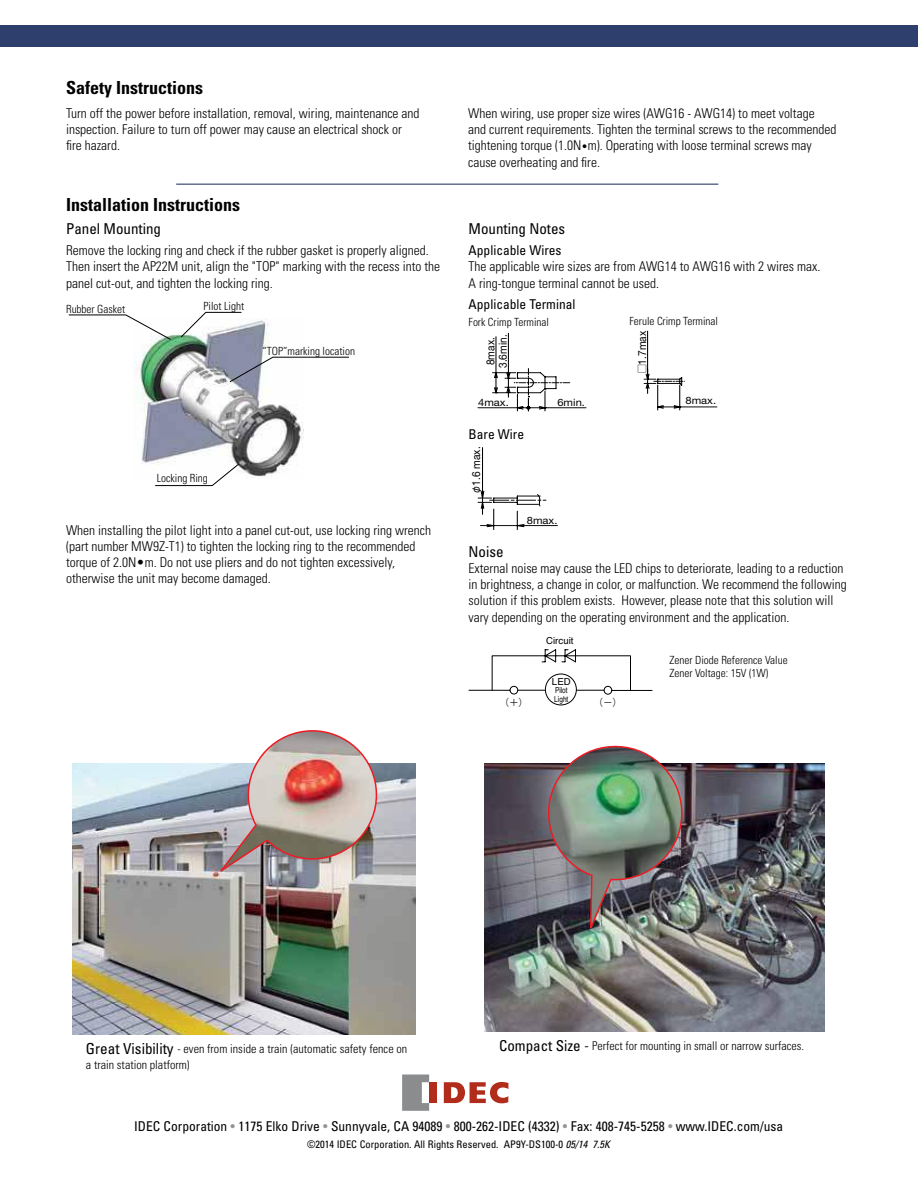
<style>
.page{position:relative;width:918px;height:1188px;background:#fff}
.page>*{position:absolute;margin:0;border:0;box-sizing:border-box;transform-origin:0 0}
.t1{font:700 condensed 18px "Univers LT Std";color:#000}
.t2{font:condensed 15px "Univers LT Std";color:#000}
.t3{font:300 condensed 13.5px/16.2px "Univers LT Std";color:#000}
.t4{font:condensed 13.5px "Univers LT Std";color:#000}
.t5{font:300 condensed 12.15px/16.2px "Univers LT Std";color:#000}
.t6{font:300 condensed 12px "Univers LT Std";color:#000}
.t7{font:300 condensed 11.25px/13.5px "Univers LT Std";color:#000}
.t8{font:11.25px/12.3px "Helvetica Neue LT Std";color:#000;scale:.91 1}
.t9{font:condensed 10.5px "Univers LT Std";color:#000}
.t10{font:10.2px "Helvetica Neue LT Std";color:#000;scale:1.1 1}
.t11{font:9.6px "Helvetica";color:#000}
.t12{font:9.6px "ATC 4944454356 f 330 b 030 e 930 d 552525 f 3131352";color:#000}
.t13{font:8.25px/8.2px "Helvetica";color:#000;scale:.8 1}
.s1{font-size:10.5px}
.s2{font-family:"Shin Go Pro Regular 90 pv RKSJ H";font-size:9.75px}
.s3{font-weight:400;font-size:15.15px}
.s4{font-weight:400;font-size:15px}
.s5{font-size:15.9px}
.s6{color:#939597}
.s7{font-style:italic}
</style>
<div class="page">
<svg style="left:402px;top:1075px;width:27px;height:36px"></svg>
<div style="left:429px;top:1082px;width:8px;height:21px;background:#b12c1b"></div>
<svg style="left:444px;top:1082px;width:64px;height:21px"></svg>
<div style="left:0;top:26px;width:918px;height:21px;background:#2f3f6d"></div>
<img style="left:133px;top:319px;width:170px;height:159px">
<svg style="left:180px;top:312px;width:62px;height:26px"></svg>
<svg style="left:229px;top:356px;width:120px;height:27px"></svg>
<svg style="left:68px;top:314px;width:104px;height:27px"></svg>
<svg style="left:154px;top:463px;width:86px;height:23px"></svg>
<svg style="left:477px;top:332px;width:110px;height:80px"></svg>
<svg style="left:643px;top:331px;width:74px;height:80px"></svg>
<svg style="left:477px;top:447px;width:81px;height:83px"></svg>
<svg style="left:469px;top:649px;width:183px;height:46px"></svg>
<div style="left:545px;top:674px;width:31px;height:31px;background:#fff;border-radius:50%"></div>
<div style="left:545px;top:674px;width:32px;height:31px;border:1px solid #000;border-radius:50%"></div>
<img style="left:72px;top:764px;width:344px;height:271px">
<img style="left:214px;top:730px;width:168px;height:147px">
<img style="left:484px;top:764px;width:341px;height:268px">
<img style="left:538px;top:745px;width:155px;height:191px">
<hr style="left:176px;top:184px;width:542px;height:1px;background:#2f3f6d">
<h1 class="t1" style="left:66px;top:80px;width:138px">Safety Instructions</h1>
<p class="t3" style="left:66px;top:106px;width:355px">Turn off the power before installation, removal, wiring, maintenance and inspection. Failure to turn off power may cause an electrical shock or fire hazard.</p>
<p class="t3" style="left:468px;top:106px;width:370px">When wiring, use proper size wires (AWG16 - AWG14) to meet voltage<br>and current requirements. Tighten the terminal screws to the recommended tightening torque (1.0N<span class="s1">•</span>m). Operating with loose terminal screws may cause overheating and fire.</p>
<h1 class="t1" style="left:66px;top:197px;width:176px">Installation Instructions</h1>
<p class="t2" style="left:66px;top:222px;width:96px">Panel Mounting</p>
<p class="t3" style="left:66px;top:243px;width:376px">Remove the locking ring and check if the rubber gasket is properly aligned.<br>Then insert the AP22M unit, align the "TOP" marking with the recess into the panel cut-out, and tighten the locking ring.</p>
<p class="t7" style="left:204px;top:300px;width:42px">Pilot Light</p>
<p class="t2" style="left:469px;top:222px;width:98px">Mounting Notes</p>
<p class="t4" style="left:469px;top:245px;width:94px">Applicable Wires</p>
<p class="t3" style="left:469px;top:260px;width:353px">The applicable wire sizes are from AWG14 to AWG16 with 2 wires max.<br>A ring-tongue terminal cannot be used.</p>
<p class="t4" style="left:469px;top:299px;width:108px">Applicable Terminal</p>
<p class="t7" style="left:66px;top:304px;width:61px">Rubber Gasket</p>
<p class="t7" style="left:157px;top:473px;width:53px">Locking Ring</p>
<p class="t7" style="left:263px;top:345px;width:94px">“TOP”marking location</p>
<p class="t3" style="left:66px;top:523px;width:367px">When installing the pilot light into a panel cut-out, use locking ring wrench (part number MW9Z-T1) to tighten the locking ring to the recommended torque of 2.0N•m. Do not use pliers and do not tighten excessively, otherwise the unit may become damaged.</p>
<p class="t7" style="left:469px;top:316px;width:82px">Fork Crimp Terminal</p>
<p class="t8" style="left:485px;top:368px;width:38px;rotate:-90deg">8max.<br>3.6min.</p>
<p class="t10" style="left:478px;top:397px;width:29px">4max.</p>
<p class="t10" style="left:557px;top:397px;width:27px">6min.</p>
<p class="t4" style="left:469px;top:428px;width:57px">Bare Wire</p>
<p class="t8" style="left:470px;top:494px;width:53px;rotate:-90deg"><span class="s2">φ</span>1.6 max.</p>
<p class="t10" style="left:527px;top:514px;width:29px">8max.</p>
<p class="t7" style="left:630px;top:316px;width:90px">Ferule Crimp Terminal</p>
<p class="t8" style="left:636px;top:373px;width:51px;rotate:-90deg"><span class="s2">□</span>1.7max.</p>
<p class="t10" style="left:685px;top:395px;width:29px">8max.</p>
<p class="t2" style="left:469px;top:546px;width:36px">Noise</p>
<p class="t3" style="left:469px;top:561px;width:380px">External noise may cause the LED chips to deteriorate, leading to a reduction in brightness, a change in color, or malfunction. We recommend the following solution if this problem exists. However, please note that this solution will vary depending on the operating environment and the application.</p>
<p class="t11" style="left:546px;top:637px;width:29px">Circuit</p>
<p class="t11" style="left:552px;top:678px;width:20px">LED</p>
<p class="t13" style="left:554px;top:687px;width:19px">Pilot<br>Light</p>
<p class="t12" style="left:500px;top:697px;width:30px">（＋）</p>
<p class="t12" style="left:594px;top:697px;width:30px">（－）</p>
<p class="t7" style="left:670px;top:654px;width:120px">Zener Diode Reference Value<br>Zener Voltage: 15V (1W)</p>
<p class="t5" style="left:86px;top:1042px;width:323px"><span class="s3">Great Visibility</span> - even from inside a train (automatic safety fence on a train station platform)</p>
<p class="t6" style="left:499px;top:1041px;width:307px"><span class="s4">Compact Size</span> <span class="s5">-</span> Perfect for mounting in small or narrow surfaces.</p>
<p class="t4" style="left:134px;top:1121px;width:651px">IDEC Corporation <span class="s6">•</span> 1175 Elko Drive <span class="s6">•</span> Sunnyvale, CA 94089 <span class="s6">•</span> 800-262-IDEC (4332) <span class="s6">•</span> Fax: 408-745-5258 <span class="s6">•</span> www.IDEC.com/usa</p>
<p class="t9" style="left:307px;top:1140px;width:304px">©2014 IDEC Corporation. All Rights Reserved. AP9Y-DS100-0 <span class="s7">05/14 7.5K</span></p>
</div>
